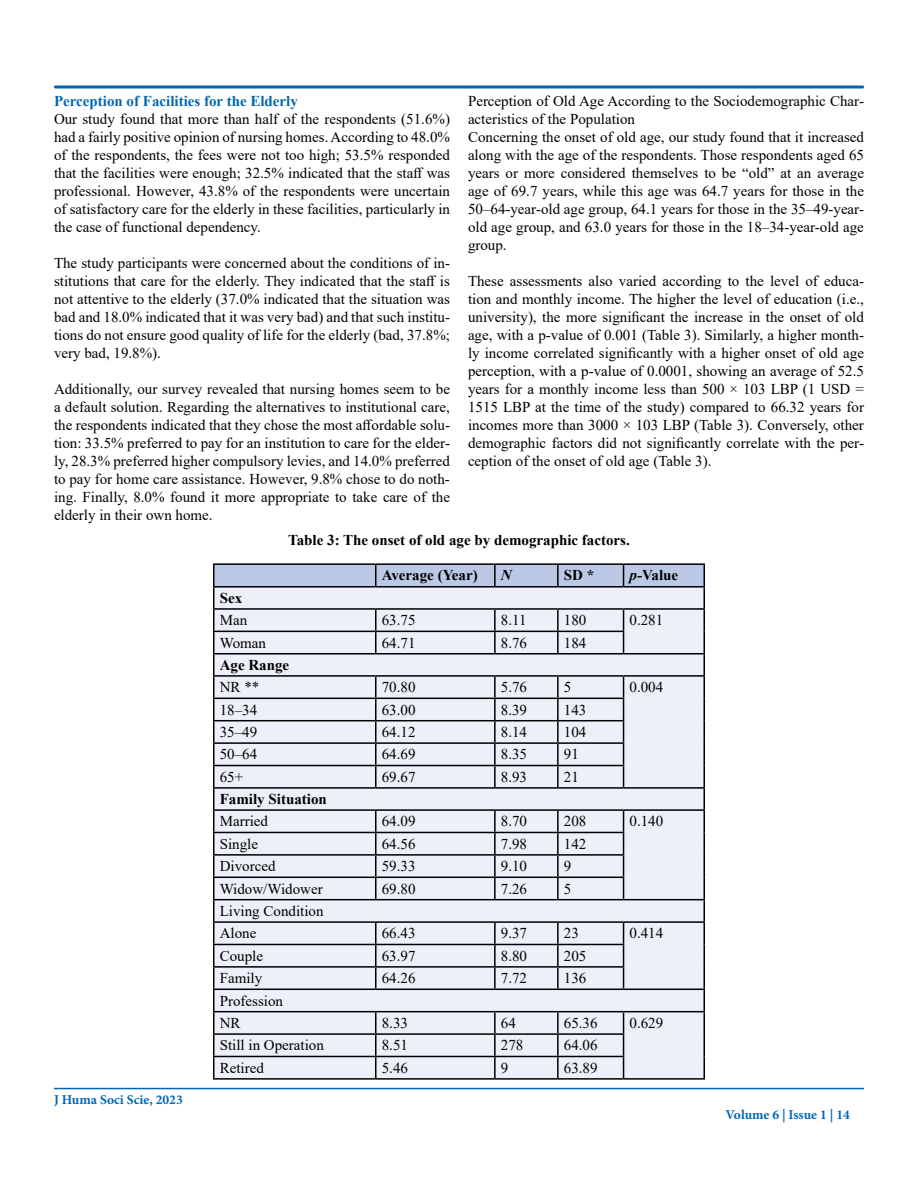
<style>
.page{position:relative;width:918px;height:1188px;background:#fff}
.page>*{position:absolute;margin:0;border:0;box-sizing:border-box;transform-origin:0 0}
.t1{font:15px/18px "Times New Roman";color:#000;text-align:justify}
.t2{font:700 15px "Times New Roman";color:#000}
.t3{font:700 15px "Times New Roman";color:#0066b3}
.t4{font:italic 700 15px "Times New Roman";color:#000}
.t5{font:700 13.5px "Minion Pro";color:#0066b3}
.s1{font-style:italic}
</style>
<div class="page">
<hr style="left:54px;top:1088px;width:810px;height:1px;background:#0066b3">
<div style="left:54px;top:86px;width:810px;height:2px;border:2px solid #0066b3"></div>
<hr style="left:213px;top:563px;width:163px;height:2px;background:#000">
<hr style="left:376px;top:563px;width:119px;height:2px;background:#000">
<hr style="left:495px;top:563px;width:63px;height:2px;background:#000">
<hr style="left:558px;top:563px;width:66px;height:2px;background:#000">
<hr style="left:624px;top:563px;width:81px;height:2px;background:#000">
<svg style="left:213px;top:564px;width:492px;height:514px;background:#d9dce5"></svg>
<hr style="left:213px;top:1078px;width:163px;height:2px;background:#000">
<hr style="left:376px;top:1078px;width:119px;height:2px;background:#000">
<hr style="left:495px;top:1078px;width:63px;height:2px;background:#000">
<hr style="left:558px;top:1078px;width:66px;height:2px;background:#000">
<hr style="left:624px;top:1078px;width:81px;height:2px;background:#000">
<p class="t3" style="left:54px;top:90px;width:245px">Perception of Facilities for the Elderly</p>
<p class="t1" style="left:54px;top:109px;width:398px">Our study found that more than half of the respondents (51.6%) had a fairly positive opinion of nursing homes. According to 48.0% of the respondents, the fees were not too high; 53.5% responded that the facilities were enough; 32.5% indicated that the staff was professional. However, 43.8% of the respondents were uncertain of satisfactory care for the elderly in these facilities, particularly in the case of functional dependency.</p>
<p class="t1" style="left:54px;top:253px;width:398px">The study participants were concerned about the conditions of in&shy;stitutions that care for the elderly. They indicated that the staff is not attentive to the elderly (37.0% indicated that the situation was bad and 18.0% indicated that it was very bad) and that such institu&shy;tions do not ensure good quality of life for the elderly (bad, 37.8%; very bad, 19.8%).</p>
<p class="t1" style="left:54px;top:379px;width:398px">Additionally, our survey revealed that nursing homes seem to be a default solution. Regarding the alternatives to institutional care, the respondents indicated that they chose the most affordable solu&shy;tion: 33.5% preferred to pay for an institution to care for the elder&shy;ly, 28.3% preferred higher compulsory levies, and 14.0% preferred to pay for home care assistance. However, 9.8% chose to do noth&shy;ing. Finally, 8.0% found it more appropriate to take care of the elderly in their own home.</p>
<p class="t1" style="left:468px;top:91px;width:398px;text-align:left">Perception of Old Age According to the Sociodemographic Char&shy;acteristics of the Population<br>Concerning the onset of old age, our study found that it increased along with the age of the respondents. Those respondents aged 65 years or more considered themselves to be “old” at an average age of 69.7 years, while this age was 64.7 years for those in the 50–64-year-old age group, 64.1 years for those in the 35–49-year&shy;old age group, and 63.0 years for those in the 18–34-year-old age group.</p>
<p class="t1" style="left:468px;top:271px;width:398px">These assessments also varied according to the level of educa&shy;tion and monthly income. The higher the level of education (i.e., university), the more significant the increase in the onset of old age, with a p-value of 0.001 (Table 3). Similarly, a higher month&shy;ly income correlated significantly with a higher onset of old age perception, with a p-value of 0.0001, showing an average of 52.5 years for a monthly income less than 500 × 103 LBP (1 USD = 1515 LBP at the time of the study) compared to 66.32 years for incomes more than 3000 × 103 LBP (Table 3). Conversely, other demographic factors did not significantly correlate with the per&shy;ception of the onset of old age (Table 3).</p>
<p class="t2" style="left:288px;top:529px;width:343px">Table 3: The onset of old age by demographic factors.</p>
<p class="t2" style="left:382px;top:564px;width:97px">Average (Year)</p>
<p class="t4" style="left:501px;top:565px;width:12px">N</p>
<p class="t2" style="left:564px;top:564px;width:32px">SD *</p>
<p class="t2" style="left:630px;top:564px;width:50px"><span class="s1">p</span>-Value</p>
<p class="t2" style="left:220px;top:587px;width:24px">Sex</p>
<p class="t1" style="left:220px;top:611px;width:29px">Man</p>
<p class="t1" style="left:382px;top:611px;width:35px">63.75</p>
<p class="t1" style="left:501px;top:611px;width:27px">8.11</p>
<p class="t1" style="left:564px;top:611px;width:24px">180</p>
<p class="t1" style="left:630px;top:611px;width:35px">0.281</p>
<p class="t1" style="left:220px;top:633px;width:48px">Woman</p>
<p class="t1" style="left:382px;top:633px;width:35px">64.71</p>
<p class="t1" style="left:501px;top:633px;width:28px">8.76</p>
<p class="t1" style="left:564px;top:633px;width:24px">184</p>
<p class="t2" style="left:220px;top:654px;width:71px">Age Range</p>
<p class="t1" style="left:220px;top:678px;width:41px">NR **</p>
<p class="t1" style="left:382px;top:678px;width:35px">70.80</p>
<p class="t1" style="left:501px;top:678px;width:28px">5.76</p>
<p class="t1" style="left:564px;top:678px;width:9px">5</p>
<p class="t1" style="left:630px;top:678px;width:35px">0.004</p>
<p class="t1" style="left:220px;top:700px;width:39px">18–34</p>
<p class="t1" style="left:382px;top:700px;width:35px">63.00</p>
<p class="t1" style="left:501px;top:700px;width:28px">8.39</p>
<p class="t1" style="left:564px;top:700px;width:24px">143</p>
<p class="t1" style="left:220px;top:723px;width:39px">35–49</p>
<p class="t1" style="left:382px;top:723px;width:35px">64.12</p>
<p class="t1" style="left:501px;top:723px;width:28px">8.14</p>
<p class="t1" style="left:564px;top:723px;width:24px">104</p>
<p class="t1" style="left:220px;top:745px;width:39px">50–64</p>
<p class="t1" style="left:382px;top:745px;width:35px">64.69</p>
<p class="t1" style="left:501px;top:745px;width:28px">8.35</p>
<p class="t1" style="left:564px;top:745px;width:16px">91</p>
<p class="t1" style="left:220px;top:767px;width:25px">65+</p>
<p class="t1" style="left:382px;top:767px;width:35px">69.67</p>
<p class="t1" style="left:501px;top:767px;width:28px">8.93</p>
<p class="t1" style="left:564px;top:767px;width:16px">21</p>
<p class="t2" style="left:220px;top:788px;width:109px">Family Situation</p>
<p class="t1" style="left:220px;top:812px;width:50px">Married</p>
<p class="t1" style="left:382px;top:812px;width:35px">64.09</p>
<p class="t1" style="left:501px;top:812px;width:28px">8.70</p>
<p class="t1" style="left:564px;top:812px;width:24px">208</p>
<p class="t1" style="left:630px;top:812px;width:35px">0.140</p>
<p class="t1" style="left:220px;top:834px;width:40px">Single</p>
<p class="t1" style="left:382px;top:834px;width:35px">64.56</p>
<p class="t1" style="left:501px;top:834px;width:28px">7.98</p>
<p class="t1" style="left:564px;top:834px;width:24px">142</p>
<p class="t1" style="left:220px;top:857px;width:57px">Divorced</p>
<p class="t1" style="left:382px;top:857px;width:35px">59.33</p>
<p class="t1" style="left:501px;top:857px;width:28px">9.10</p>
<p class="t1" style="left:564px;top:857px;width:9px">9</p>
<p class="t1" style="left:220px;top:879px;width:104px">Widow/Widower</p>
<p class="t1" style="left:382px;top:879px;width:35px">69.80</p>
<p class="t1" style="left:501px;top:879px;width:28px">7.26</p>
<p class="t1" style="left:564px;top:879px;width:9px">5</p>
<p class="t1" style="left:220px;top:899px;width:105px;line-height:22.4px">Living Condition<br>Alone</p>
<p class="t1" style="left:382px;top:924px;width:35px">66.43</p>
<p class="t1" style="left:501px;top:924px;width:28px">9.37</p>
<p class="t1" style="left:564px;top:924px;width:16px">23</p>
<p class="t1" style="left:630px;top:924px;width:35px">0.414</p>
<p class="t1" style="left:220px;top:946px;width:45px">Couple</p>
<p class="t1" style="left:382px;top:946px;width:35px">63.97</p>
<p class="t1" style="left:501px;top:946px;width:28px">8.80</p>
<p class="t1" style="left:564px;top:946px;width:24px">205</p>
<p class="t1" style="left:220px;top:969px;width:44px">Family</p>
<p class="t1" style="left:382px;top:969px;width:35px">64.26</p>
<p class="t1" style="left:501px;top:969px;width:28px">7.72</p>
<p class="t1" style="left:564px;top:969px;width:24px">136</p>
<p class="t1" style="left:220px;top:989px;width:65px;line-height:22.4px">Profession<br>NR</p>
<p class="t1" style="left:382px;top:1013px;width:28px">8.33</p>
<p class="t1" style="left:501px;top:1013px;width:16px">64</p>
<p class="t1" style="left:564px;top:1013px;width:35px">65.36</p>
<p class="t1" style="left:630px;top:1013px;width:35px">0.629</p>
<p class="t5" style="left:54px;top:1090px;width:130px">J Huma Soci Scie, 2023</p>
<p class="t1" style="left:220px;top:1036px;width:106px">Still in Operation</p>
<p class="t1" style="left:382px;top:1036px;width:28px">8.51</p>
<p class="t1" style="left:501px;top:1036px;width:24px">278</p>
<p class="t1" style="left:564px;top:1036px;width:35px">64.06</p>
<p class="t1" style="left:220px;top:1058px;width:46px">Retired</p>
<p class="t1" style="left:382px;top:1058px;width:28px">5.46</p>
<p class="t1" style="left:501px;top:1058px;width:9px">9</p>
<p class="t1" style="left:564px;top:1058px;width:35px">63.89</p>
<p class="t5" style="left:726px;top:1105px;width:126px">Volume 6 | Issue 1 | 14</p>
</div>
